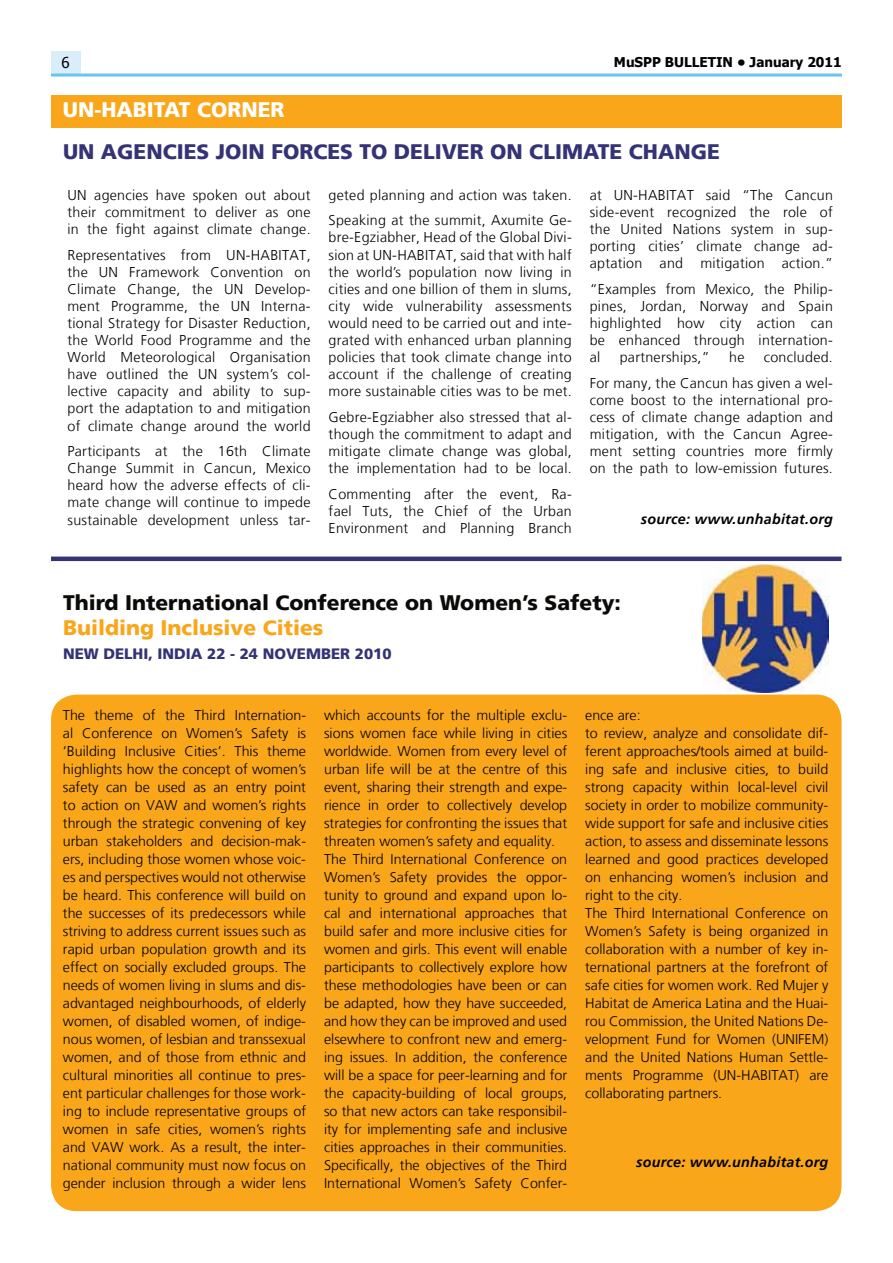
<style>
.page{position:relative;width:893px;height:1263px;background:#fff}
.page>*{position:absolute;margin:0;border:0;box-sizing:border-box;transform-origin:0 0}
.t1{font:900 21px "Frutiger LT";color:#333376}
.t2{font:900 21px "Frutiger LT";color:#0a0a0a}
.t3{font:900 21px "Frutiger LT";color:#faa61a}
.t4{font:900 21px "Frutiger LT";color:#fff}
.t5{font:900 15px "Frutiger LT";color:#333376}
.t6{font:15px "Tahoma";color:#000}
.t7{font:300 14.25px/17.1px "Frutiger LT";letter-spacing:.02em;color:#000;text-align:justify}
.t8{font:italic 700 14.25px "Frutiger LT";letter-spacing:.02em;color:#000}
.t9{font:300 14.1px/18px "Frutiger LT";color:#000}
.t10{font:700 13.5px "Tahoma";color:#000}
</style>
<div class="page">
<div style="left:51px;top:51px;width:30px;height:24px;background:#d9edfa"></div>
<hr style="left:51px;top:74px;width:791px;height:3px;background:#67c5f0">
<div style="left:51px;top:95px;width:790px;height:33px;background:#faa61a"></div>
<hr style="left:51px;top:557px;width:790px;height:4px;background:#333376">
<div style="left:51px;top:694px;width:790px;height:517px;background:#faa61a;border-radius:26px"></div>
<img style="left:702px;top:564px;width:126px;height:129px">
<p class="t6" style="left:62px;top:53px;width:10px">6</p>
<p class="t10" style="left:614px;top:53px;width:229px">MuSPP BULLETIN • January 2011</p>
<h1 class="t4" style="left:63px;top:97px;width:53px">UN-HABITAT</h1>
<h1 class="t4" style="left:197px;top:97px;width:89px">corner</h1>
<h1 class="t1" style="left:63px;top:139px;width:658px">UN agencies join forces to deliver on climate change</h1>
<p class="t7" style="left:68px;top:186px;width:245px">UN agencies have spoken out about their commitment to deliver as one in the fight against climate change.</p>
<p class="t7" style="left:68px;top:246px;width:245px">Representatives from UN-HABITAT, the UN Framework Convention on Climate Change, the UN Develop&shy;ment Programme, the UN Interna&shy;tional Strategy for Disaster Reduction, the World Food Programme and the World Meteorological Organisation have outlined the UN system’s col&shy;lective capacity and ability to sup&shy;port the adaptation to and mitigation of climate change around the world</p>
<p class="t7" style="left:68px;top:443px;width:245px">Participants at the 16th Climate Change Summit in Cancun, Mexico heard how the adverse effects of cli&shy;mate change will continue to impede sustainable development unless tar-</p>
<p class="t7" style="left:329px;top:182px;width:245px;line-height:25.7px">geted planning and action was taken.<br>Speaking at the summit, Axumite Ge-</p>
<p class="t7" style="left:329px;top:229px;width:245px">bre-Egziabher, Head of the Global Divi&shy;sion at UN-HABITAT, said that with half the world’s population now living in cities and one billion of them in slums, city wide vulnerability assessments would need to be carried out and inte&shy;grated with enhanced urban planning policies that took climate change into account if the challenge of creating more sustainable cities was to be met.</p>
<p class="t7" style="left:329px;top:409px;width:245px">Gebre-Egziabher also stressed that al&shy;though the commitment to adapt and mitigate climate change was global, the implementation had to be local.</p>
<p class="t7" style="left:329px;top:486px;width:245px">Commenting after the event, Ra&shy;fael Tuts, the Chief of the Urban Environment and Planning Branch</p>
<p class="t7" style="left:590px;top:186px;width:245px">at UN-HABITAT said “The Cancun side-event recognized the role of the United Nations system in sup&shy;porting cities’ climate change ad&shy;aptation and mitigation action.”</p>
<p class="t7" style="left:590px;top:280px;width:245px">“Examples from Mexico, the Philip&shy;pines, Jordan, Norway and Spain highlighted how city action can be enhanced through internation&shy;al</p>
<p class="t7" style="left:590px;top:345px;width:245px;line-height:25.7px;text-align:right">concluded.<br>For many, the Cancun has given a wel-</p>
<p class="t7" style="left:590px;top:392px;width:245px">come boost to the international pro&shy;cess of climate change adaption and mitigation, with the Cancun Agree&shy;ment setting countries more firmly on the path to low-emission futures.</p>
<p class="t8" style="left:641px;top:511px;width:194px">source: www.unhabitat.org</p>
<p class="t7" style="left:620px;top:349px;width:92px">partnerships,”</p>
<p class="t7" style="left:729px;top:349px;width:17px">he</p>
<h1 class="t2" style="left:63px;top:590px;width:559px">Third International Conference on Women’s Safety:</h1>
<h1 class="t3" style="left:63px;top:615px;width:262px">Building Inclusive Cities</h1>
<p class="t5" style="left:63px;top:645px;width:13px">NEW</p>
<p class="t5" style="left:103px;top:645px;width:172px">DELHI, INDIA 22 - 24 NOVEMBER</p>
<p class="t5" style="left:355px;top:645px;width:38px">2010</p>
<p class="t9" style="left:63px;top:706px;width:245px;text-align:justify">The theme of the Third Internation&shy;al Conference on Women’s Safety is ‘Building Inclusive Cities’. This theme highlights how the concept of women’s safety can be used as an entry point to action on VAW and women’s rights through the strategic convening of key urban stakeholders and decision-mak&shy;ers, including those women whose voic&shy;es and perspectives would not otherwise be heard. This conference will build on the successes of its predecessors while striving to address current issues such as rapid urban population growth and its effect on socially excluded groups. The needs of women living in slums and dis&shy;advantaged neighbourhoods, of elderly women, of disabled women, of indige&shy;nous women, of lesbian and transsexual women, and of those from ethnic and cultural minorities all continue to pres&shy;ent particular challenges for those work&shy;ing to include representative groups of women in safe cities, women’s rights and VAW work. As a result, the inter&shy;national community must now focus on gender inclusion through a wider lens</p>
<p class="t9" style="left:324px;top:706px;width:245px">which accounts for the multiple exclu&shy;sions women face while living in cities worldwide. Women from every level of urban life will be at the centre of this event, sharing their strength and expe&shy;rience in order to collectively develop strategies for confronting the issues that threaten women’s safety and equality.<br>The Third International Conference on Women’s Safety provides the oppor&shy;tunity to ground and expand upon lo&shy;cal and international approaches that build safer and more inclusive cities for women and girls. This event will enable participants to collectively explore how these methodologies have been or can be adapted, how they have succeeded, and how they can be improved and used elsewhere to confront new and emerg&shy;ing issues. In addition, the conference will be a space for peer-learning and for the capacity-building of local groups, so that new actors can take responsibil&shy;ity for implementing safe and inclusive cities approaches in their communities.<br>Specifically, the objectives of the Third International Women’s Safety Confer-</p>
<p class="t9" style="left:585px;top:706px;width:245px">ence are:<br>to review, analyze and consolidate dif&shy;ferent approaches/tools aimed at build&shy;ing safe and inclusive cities, to build strong capacity within local-level civil society in order to mobilize community&shy;wide support for safe and inclusive cities action, to assess and disseminate lessons learned and good practices developed on enhancing women’s inclusion and right to the city.<br>The Third International Conference on Women’s Safety is being organized in collaboration with a number of key in&shy;ternational partners at the forefront of safe cities for women work. Red Mujer y Habitat de America Latina and the Huai&shy;rou Commission, the United Nations De&shy;velopment Fund for Women (UNIFEM) and the United Nations Human Settle&shy;ments Programme (UN-HABITAT) are collaborating partners.</p>
<p class="t8" style="left:636px;top:1153px;width:194px">source: www.unhabitat.org</p>
</div>
